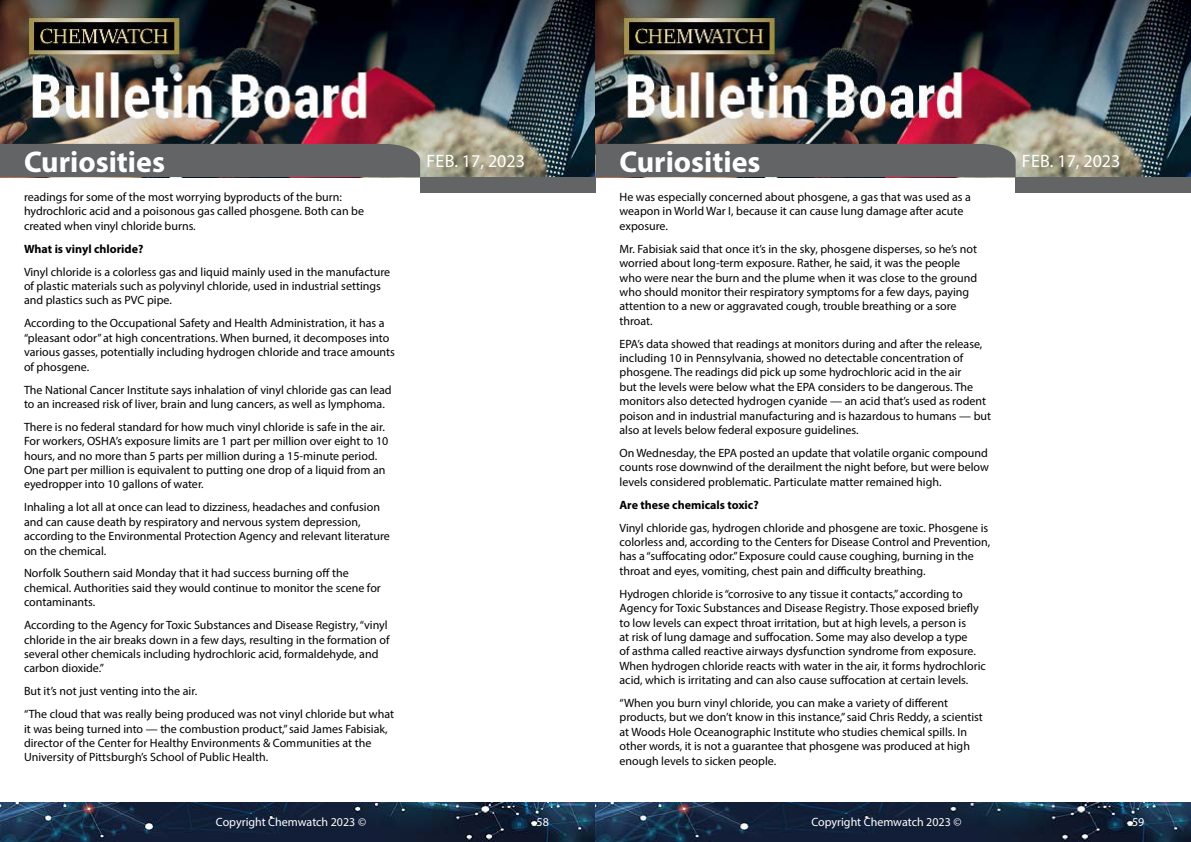
<style>
.page{position:relative;width:1191px;height:842px;background:#fff}
.page>*{position:absolute;margin:0;border:0;box-sizing:border-box;transform-origin:0 0}
.t1{font:700 30px "Myriad Pro";color:#fff}
.t2{font:18px "Myriad Pro";color:#fff}
.t3{font:12px/14.4px "Myriad Pro";color:#000}
.t4{font:12px "Myriad Pro";color:#fff}
.t5{font:700 12px "Myriad Pro";color:#000}
</style>
<div class="page">
<img style="left:0;top:0;width:1191px;height:177px">
<div style="left:420px;top:177px;width:175px;height:15px;background:#636466"></div>
<div style="left:1015px;top:177px;width:176px;height:15px;background:#636466"></div>
<div style="left:0;top:144px;width:420px;height:33px;background:#636466"></div>
<div style="left:595px;top:144px;width:420px;height:33px;background:#636466"></div>
<img style="left:0;top:802px;width:1191px;height:40px">
<h1 class="t1" style="left:24px;top:142px;width:142px">Curiosities</h1>
<h2 class="t2" style="left:426px;top:149px;width:100px">Feb. 17, 2023</h2>
<h1 class="t1" style="left:619px;top:142px;width:142px">Curiosities</h1>
<h2 class="t2" style="left:1022px;top:149px;width:100px">Feb. 17, 2023</h2>
<p class="t3" style="left:619px;top:190px;width:353px">He was especially concerned about phosgene, a gas that was used as a weapon in World War I, because it can cause lung damage after acute exposure.</p>
<p class="t3" style="left:619px;top:241px;width:359px">Mr. Fabisiak said that once it’s in the sky, phosgene disperses, so he’s not worried about long-term exposure. Rather, he said, it was the people who were near the burn and the plume when it was close to the ground who should monitor their respiratory symptoms for a few days, paying attention to a new or aggravated cough, trouble breathing or a sore throat.</p>
<p class="t3" style="left:619px;top:336px;width:373px">EPA’s data showed that readings at monitors during and after the release, including 10 in Pennsylvania, showed no detectable concentration of phosgene. The readings did pick up some hydrochloric acid in the air<br>but the levels were below what the EPA considers to be dangerous. The monitors also detected hydrogen cyanide — an acid that’s used as rodent poison and in industrial manufacturing and is hazardous to humans — but also at levels below federal exposure guidelines.</p>
<p class="t3" style="left:619px;top:446px;width:371px;text-align:justify">On Wednesday, the EPA posted an update that volatile organic compound counts rose downwind of the derailment the night before, but were below levels considered problematic. Particulate matter remained high.</p>
<p class="t5" style="left:619px;top:497px;width:141px">Are these chemicals toxic?</p>
<p class="t3" style="left:619px;top:520px;width:372px">Vinyl chloride gas, hydrogen chloride and phosgene are toxic. Phosgene is colorless and, according to the Centers for Disease Control and Prevention, has a “suffocating odor.” Exposure could cause coughing, burning in the throat and eyes, vomiting, chest pain and difficulty breathing.</p>
<p class="t3" style="left:619px;top:586px;width:368px">Hydrogen chloride is “corrosive to any tissue it contacts,” according to Agency for Toxic Substances and Disease Registry. Those exposed briefly to low levels can expect throat irritation, but at high levels, a person is<br>at risk of lung damage and suffocation. Some may also develop a type<br>of asthma called reactive airways dysfunction syndrome from exposure.<br>When hydrogen chloride reacts with water in the air, it forms hydrochloric acid, which is irritating and can also cause suffocation at certain levels.</p>
<p class="t3" style="left:619px;top:696px;width:365px">“When you burn vinyl chloride, you can make a variety of different products, but we don’t know in this instance,” said Chris Reddy, a scientist at Woods Hole Oceanographic Institute who studies chemical spills. In other words, it is not a guarantee that phosgene was produced at high enough levels to sicken people.</p>
<p class="t3" style="left:24px;top:190px;width:341px">readings for some of the most worrying byproducts of the burn: hydrochloric acid and a poisonous gas called phosgene. Both can be created when vinyl chloride burns.</p>
<p class="t5" style="left:24px;top:241px;width:121px">What is vinyl chloride?</p>
<p class="t3" style="left:24px;top:264px;width:368px">Vinyl chloride is a colorless gas and liquid mainly used in the manufacture of plastic materials such as polyvinyl chloride, used in industrial settings and plastics such as PVC pipe.</p>
<p class="t3" style="left:24px;top:316px;width:372px">According to the Occupational Safety and Health Administration, it has a “pleasant odor” at high concentrations. When burned, it decomposes into various gasses, potentially including hydrogen chloride and trace amounts of phosgene.</p>
<p class="t3" style="left:24px;top:382px;width:369px">The National Cancer Institute says inhalation of vinyl chloride gas can lead to an increased risk of liver, brain and lung cancers, as well as lymphoma.</p>
<p class="t3" style="left:24px;top:419px;width:366px">There is no federal standard for how much vinyl chloride is safe in the air.<br>For workers, OSHA’s exposure limits are 1 part per million over eight to 10 hours, and no more than 5 parts per million during a 15-minute period.<br>One part per million is equivalent to putting one drop of a liquid from an eyedropper into 10 gallons of water.</p>
<p class="t3" style="left:24px;top:500px;width:367px">Inhaling a lot all at once can lead to dizziness, headaches and confusion and can cause death by respiratory and nervous system depression, according to the Environmental Protection Agency and relevant literature on the chemical.</p>
<p class="t3" style="left:24px;top:566px;width:358px">Norfolk Southern said Monday that it had success burning off the chemical. Authorities said they would continue to monitor the scene for contaminants.</p>
<p class="t3" style="left:24px;top:618px;width:367px">According to the Agency for Toxic Substances and Disease Registry, “vinyl chloride in the air breaks down in a few days, resulting in the formation of several other chemicals including hydrochloric acid, formaldehyde, and carbon dioxide.”</p>
<p class="t3" style="left:24px;top:680px;width:371px;line-height:22.9px">But it’s not just venting into the air.<br>“The cloud that was really being produced was not vinyl chloride but what</p>
<p class="t3" style="left:24px;top:721px;width:365px">it was being turned into — the combustion product,” said James Fabisiak, director of the Center for Healthy Environments &amp; Communities at the<br>University of Pittsburgh’s School of Public Health.</p>
<p class="t4" style="left:216px;top:815px;width:152px">Copyright Chemwatch 2023 ©</p>
<p class="t4" style="left:536px;top:815px;width:14px">58</p>
<p class="t4" style="left:811px;top:815px;width:152px">Copyright Chemwatch 2023 ©</p>
<p class="t4" style="left:1132px;top:815px;width:14px">59</p>
</div>
